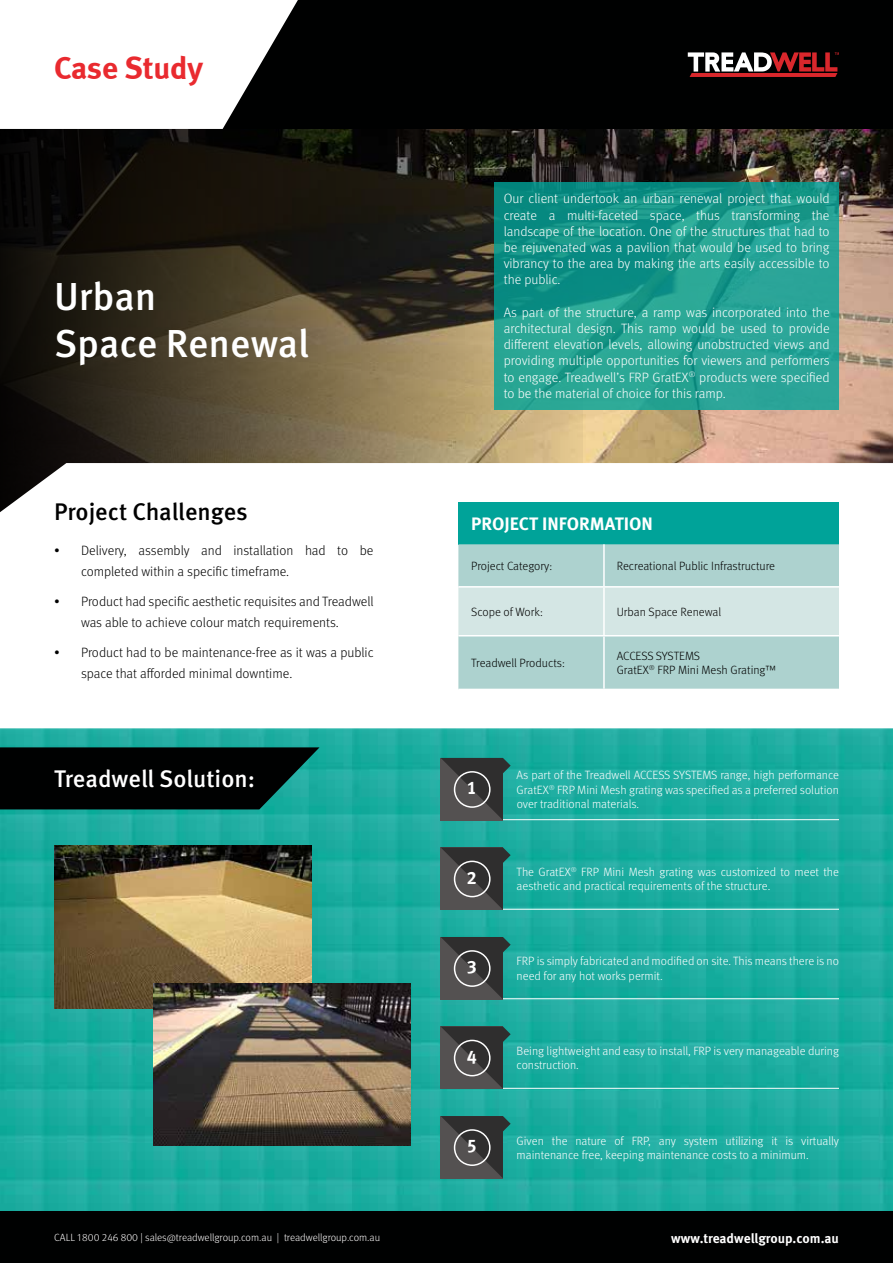
<style>
.page{position:relative;width:893px;height:1263px;background:#fff}
.page>*{position:absolute;margin:0;border:0;box-sizing:border-box;transform-origin:0 0}
.t1{font:500 39px/46.8px "Meta Pro";color:#fff}
.t2{font:31.5px "Meta Bold LF";color:#e92a2f}
.t3{font:500 24px "Meta Pro";color:#fff}
.t4{font:500 24px "Meta Pro";letter-spacing:-.005em;color:#000}
.t5{font:700 18px "Meta Pro";color:#fff}
.t6{font:18px "Meta Bold LF";color:#fff}
.t7{font:300 13.5px/16.2px "Meta Pro";color:#fff;text-align:justify}
.t8{font:300 13.5px/21px "Meta Pro";color:#000}
.t9{font:700 13.5px "Meta Pro";color:#fff}
.t10{font:300 12px/14.4px "Meta Pro";color:#fff}
.t11{font:300 12px/14.4px "Meta Pro";color:#000}
.t12{font:300 10.5px "Meta Pro";color:#fff}
</style>
<div class="page">
<img style="left:583px;top:129px;width:310px;height:334px">
<svg style="left:0;top:129px;width:583px;height:334px;background:#3c3525"></svg>
<img style="left:0;top:728px;width:893px;height:483px">
<svg style="left:0;top:463px;width:893px;height:49px"></svg>
<div style="left:0;top:0;width:893px;height:129px;background:#000101"></div>
<svg style="left:0;top:0;width:298px;height:129px;background:#dedede"></svg>
<svg style="left:494px;top:182px;width:345px;height:227px;background:#1e9c8f"></svg>
<svg style="left:688px;top:52px;width:151px;height:25px"></svg>
<div style="left:458px;top:502px;width:381px;height:42px;background:#00a399"></div>
<svg style="left:458px;top:544px;width:381px;height:145px;background:#bad8d6"></svg>
<hr style="left:603px;top:544px;width:2px;height:42px;background:#fff">
<hr style="left:458px;top:586px;width:146px;height:2px;background:#fff">
<hr style="left:604px;top:586px;width:235px;height:2px;background:#fff">
<hr style="left:603px;top:588px;width:2px;height:47px;background:#fff">
<hr style="left:458px;top:635px;width:146px;height:1px;background:#fff">
<hr style="left:604px;top:635px;width:235px;height:1px;background:#fff">
<hr style="left:603px;top:636px;width:2px;height:53px;background:#fff">
<img style="left:54px;top:846px;width:257px;height:162px">
<img style="left:153px;top:983px;width:257px;height:162px">
<svg style="left:0;top:747px;width:320px;height:62px;background:#021110"></svg>
<div style="left:0;top:1211px;width:893px;height:52px;background:#000101"></div>
<hr style="left:484px;top:819px;width:355px;height:1px;background:#fff">
<svg style="left:441px;top:758px;width:70px;height:62px;background:#404d4c"></svg>
<div style="left:454px;top:771px;width:37px;height:37px;border:2px solid #fff;border-radius:50%"></div>
<hr style="left:484px;top:909px;width:355px;height:1px;background:#fff">
<svg style="left:441px;top:847px;width:70px;height:63px;background:#414e4c"></svg>
<div style="left:454px;top:861px;width:37px;height:36px;border:2px solid #fff;border-radius:50%"></div>
<hr style="left:484px;top:1088px;width:355px;height:1px;background:#fff">
<svg style="left:441px;top:1026px;width:70px;height:63px;background:#414e4c"></svg>
<div style="left:454px;top:1040px;width:37px;height:36px;border:2px solid #fff;border-radius:50%"></div>
<svg style="left:441px;top:1116px;width:70px;height:62px;background:#404d4c"></svg>
<div style="left:454px;top:1129px;width:37px;height:37px;border:2px solid #fff;border-radius:50%"></div>
<hr style="left:484px;top:998px;width:355px;height:1px;background:#fff">
<svg style="left:441px;top:937px;width:70px;height:62px;background:#404d4c"></svg>
<div style="left:454px;top:950px;width:37px;height:37px;border:2px solid #fff;border-radius:50%"></div>
<h2 class="t2" style="left:54px;top:50px;width:151px">Case Study</h2>
<h1 class="t1" style="left:54px;top:271px;width:257px">Urban<br>Space Renewal</h1>
<h3 class="t4" style="left:54px;top:493px;width:195px">Project Challenges</h3>
<p class="t8" style="left:81px;top:539px;width:294px;text-indent:-27px">• Delivery, assembly and installation had to be completed within a specific timeframe.</p>
<p class="t8" style="left:54px;top:590px;width:321px;text-align:center">• Product had specific aesthetic requisites and Treadwell was able to achieve colour match requirements.</p>
<p class="t8" style="left:81px;top:641px;width:294px;text-indent:-27px">• Product had to be maintenance-free as it was a public space that afforded minimal downtime.</p>
<h3 class="t3" style="left:54px;top:760px;width:203px">Treadwell Solution:</h3>
<p class="t7" style="left:504px;top:190px;width:327px">Our client undertook an urban renewal project that would create a multi-faceted space, thus transforming the landscape of the location. One of the structures that had to be rejuvenated was a pavilion that would be used to bring vibrancy to the area by making the arts easily accessible to the public.</p>
<p class="t7" style="left:504px;top:303px;width:327px">As part of the structure, a ramp was incorporated into the architectural design. This ramp would be used to provide different elevation levels, allowing unobstructed views and providing multiple opportunities for viewers and performers to engage. Treadwell’s FRP GratEX<sup>®</sup> products were specified to be the material of choice for this ramp.</p>
<h3 class="t5" style="left:471px;top:509px;width:183px">PROJECT INFORMATION</h3>
<p class="t11" style="left:471px;top:558px;width:83px">Project Category:</p>
<p class="t11" style="left:617px;top:558px;width:160px">Recreational Public Infrastructure</p>
<p class="t11" style="left:471px;top:604px;width:73px">Scope of Work:</p>
<p class="t11" style="left:617px;top:604px;width:106px">Urban Space Renewal</p>
<p class="t11" style="left:471px;top:655px;width:95px">Treadwell Products:</p>
<p class="t11" style="left:617px;top:648px;width:161px">ACCESS SYSTEMS<br>GratEX<sup>®</sup> FRP Mini Mesh Grating™</p>
<h3 class="t6" style="left:467px;top:777px;width:12px">1</h3>
<p class="t10" style="left:517px;top:767px;width:324px;text-align:justify">As part of the Treadwell ACCESS SYSTEMS range, high performance GratEX<sup>®</sup> FRP Mini Mesh grating was specified as a preferred solution over traditional materials.</p>
<h3 class="t6" style="left:467px;top:867px;width:12px">2</h3>
<p class="t10" style="left:517px;top:864px;width:324px">The GratEX<sup>®</sup> FRP Mini Mesh grating was customized to meet the aesthetic and practical requirements of the structure.</p>
<h3 class="t6" style="left:467px;top:956px;width:12px">3</h3>
<p class="t10" style="left:517px;top:953px;width:324px">FRP is simply fabricated and modified on site. This means there is no need for any hot works permit.</p>
<h3 class="t6" style="left:467px;top:1046px;width:12px">4</h3>
<h3 class="t6" style="left:467px;top:1135px;width:12px">5</h3>
<p class="t10" style="left:517px;top:1043px;width:324px">Being lightweight and easy to install, FRP is very manageable during construction.</p>
<p class="t10" style="left:517px;top:1132px;width:324px">Given the nature of FRP, any system utilizing it is virtually maintenance free, keeping maintenance costs to a minimum.</p>
<p class="t12" style="left:54px;top:1230px;width:328px">CALL 1800 246 800 | sales@treadwellgroup.com.au | treadwellgroup.com.au</p>
<p class="t9" style="left:671px;top:1228px;width:169px">www.treadwellgroup.com.au</p>
</div>
